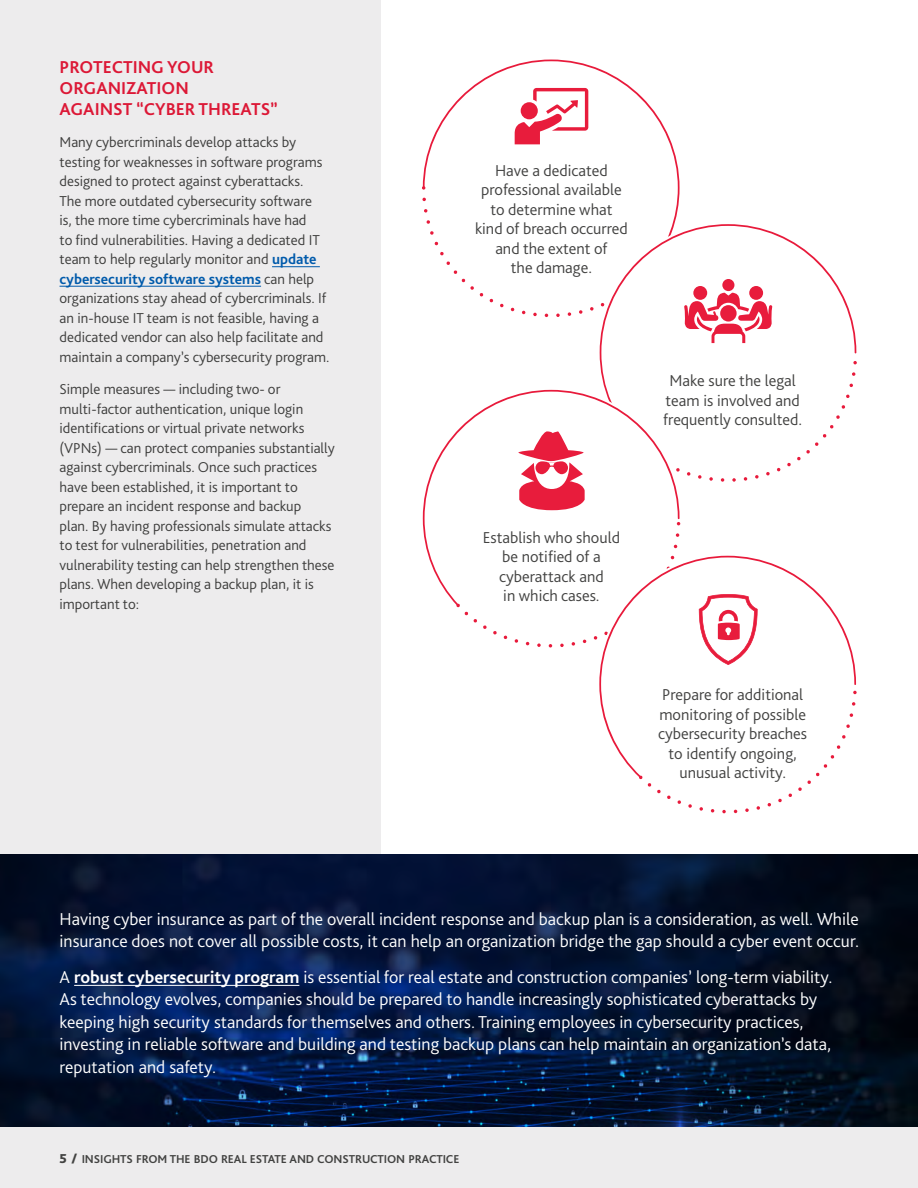
<style>
.page{position:relative;width:918px;height:1188px;background:#fff}
.page>*{position:absolute;margin:0;border:0;box-sizing:border-box;transform-origin:0 0}
.t1{font:300 18px/22.5px "Bliss Pro";color:#fff}
.t2{font:700 18px/21px "Bliss Pro";color:#ed1a3b}
.t3{font:300 16.5px/19.5px "Bliss Pro";color:#424241;text-align:center}
.t4{font:300 15px/19.5px "Bliss Pro";color:#424241}
.t5{font:700 12px "Bliss Pro";letter-spacing:-.01em;color:#424241}
.s1{font-weight:700;color:#0062b8}
.s2{font-weight:700}
.s3{font-weight:800;font-size:13.5px}
</style>
<div class="page">
<svg style="left:423px;top:60px;width:257px;height:164px"></svg>
<svg style="left:422px;top:186px;width:228px;height:131px"></svg>
<svg style="left:600px;top:224px;width:256px;height:166px"></svg>
<svg style="left:638px;top:361px;width:219px;height:121px"></svg>
<svg style="left:423px;top:390px;width:257px;height:215px"></svg>
<svg style="left:456px;top:522px;width:224px;height:126px"></svg>
<svg style="left:599px;top:556px;width:257px;height:221px"></svg>
<svg style="left:639px;top:691px;width:218px;height:122px"></svg>
<svg style="left:699px;top:594px;width:59px;height:71px"></svg>
<div style="left:0;top:0;width:380px;height:855px;background:#edeced"></div>
<img style="left:0;top:855px;width:918px;height:273px">
<hr style="left:74px;top:985px;width:225px;height:1px;background:#fff">
<svg style="left:515px;top:88px;width:73px;height:56px"></svg>
<div style="left:722px;top:279px;width:12px;height:12px;background:#e81c3c;border-radius:50%"></div>
<svg style="left:684px;top:293px;width:88px;height:50px"></svg>
<div style="left:749px;top:286px;width:14px;height:14px;background:#e81c3c;border-radius:50%"></div>
<div style="left:693px;top:286px;width:14px;height:14px;background:#e81c3c;border-radius:50%"></div>
<svg style="left:516px;top:431px;width:69px;height:79px"></svg>
<div style="left:0;top:1128px;width:918px;height:60px;background:#edeced"></div>
<p class="t2" style="left:60px;top:56px;width:220px">PROTECTING YOUR<br>ORGANIZATION<br>AGAINST “CYBER THREATS”</p>
<p class="t4" style="left:60px;top:132px;width:271px">Many cybercriminals develop attacks by testing for weaknesses in software programs designed to protect against cyberattacks.<br>The more outdated cybersecurity software<br>is, the more time cybercriminals have had<br>to find vulnerabilities. Having a dedicated IT team to help regularly monitor and <span class="s1">update cybersecurity software systems</span> can help organizations stay ahead of cybercriminals. If an in-house IT team is not feasible, having a dedicated vendor can also help facilitate and maintain a company’s cybersecurity program.</p>
<p class="t4" style="left:60px;top:379px;width:277px">Simple measures — including two- or multi-factor authentication, unique login identifications or virtual private networks (VPNs) — can protect companies substantially against cybercriminals. Once such practices have been established, it is important to prepare an incident response and backup<br>plan. By having professionals simulate attacks to test for vulnerabilities, penetration and vulnerability testing can help strengthen these plans. When developing a backup plan, it is important to:</p>
<p class="t3" style="left:475px;top:160px;width:154px">Have a dedicated professional available to determine what kind of breach occurred and the extent of<br>the damage.</p>
<p class="t3" style="left:663px;top:370px;width:140px">Make sure the legal team is involved and frequently consulted.</p>
<p class="t3" style="left:483px;top:527px;width:139px">Establish who should be notified of a cyberattack and<br>in which cases.</p>
<p class="t3" style="left:658px;top:684px;width:150px">Prepare for additional monitoring of possible cybersecurity breaches to identify ongoing, unusual activity.</p>
<p class="t1" style="left:60px;top:907px;width:801px">Having cyber insurance as part of the overall incident response and backup plan is a consideration, as well. While insurance does not cover all possible costs, it can help an organization bridge the gap should a cyber event occur.</p>
<p class="t1" style="left:60px;top:965px;width:774px">A <span class="s2">robust cybersecurity program</span> is essential for real estate and construction companies’ long-term viability.<br>As technology evolves, companies should be prepared to handle increasingly sophisticated cyberattacks by keeping high security standards for themselves and others. Training employees in cybersecurity practices, investing in reliable software and building and testing backup plans can help maintain an organization’s data, reputation and safety.</p>
<p class="t5" style="left:60px;top:1152px;width:401px"><span class="s3">5 /</span> INSIGHTS FROM THE BDO REAL ESTATE AND CONSTRUCTION PRACTICE</p>
</div>
